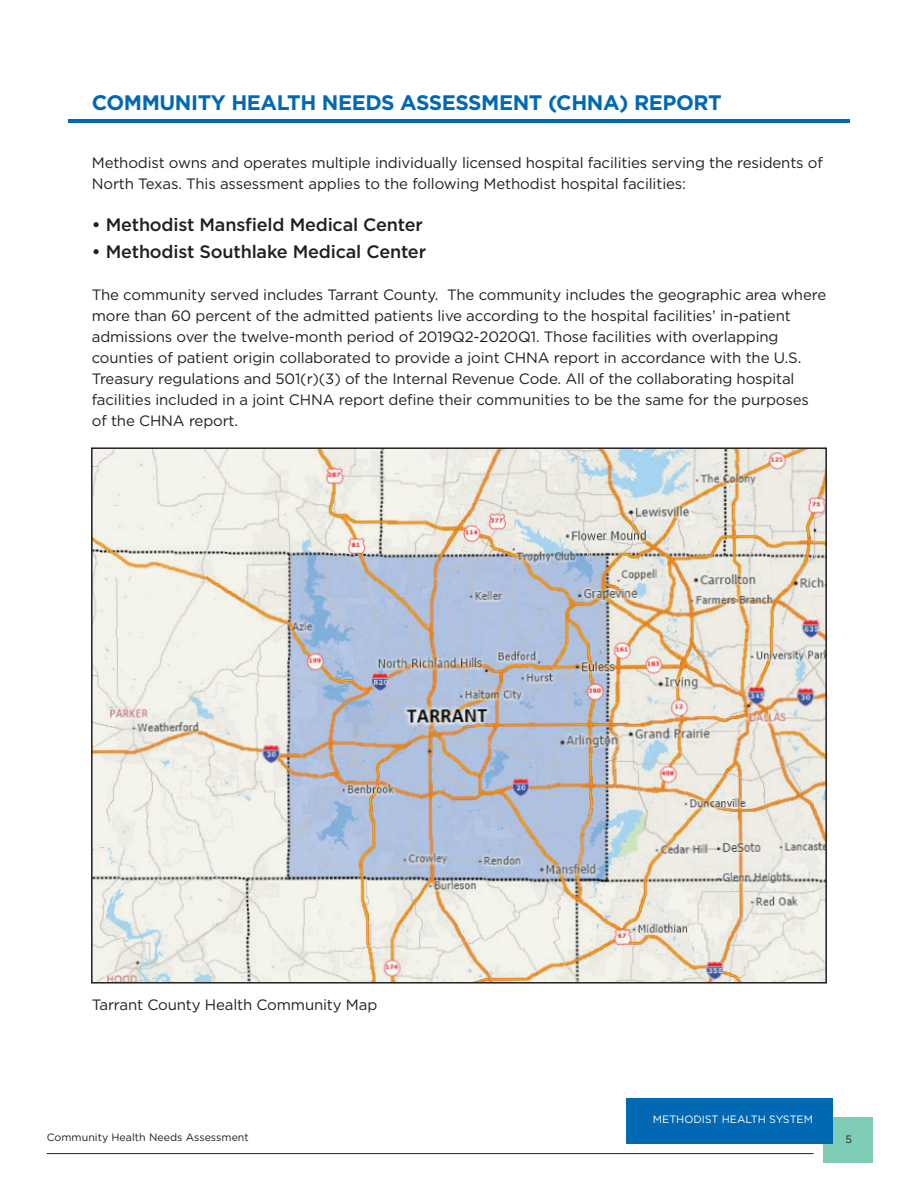
<style>
.page{position:relative;width:918px;height:1188px;background:#fff}
.page>*{position:absolute;margin:0;border:0;box-sizing:border-box;transform-origin:0 0}
.t1{font:700 21px "Gotham";letter-spacing:-.02em;color:#0168b3}
.t2{font:500 18px "Gotham";letter-spacing:-.01em;color:#231f20}
.t3{font:15px/21px "Gotham";letter-spacing:-.01em;color:#231f20}
.t4{font:10.65px "Gotham";color:#231f20}
.t5{font:10.65px "Gotham";color:#fff}
</style>
<div class="page">
<hr style="left:68px;top:119px;width:782px;height:3px;background:#0168b3">
<div style="left:823px;top:1118px;width:50px;height:45px;background:#7fccb7"></div>
<div style="left:626px;top:1098px;width:207px;height:45px;background:#0168b3"></div>
<hr style="left:47px;top:1153px;width:767px;height:1px;background:#231f20">
<svg style="left:94px;top:450px;width:730px;height:531px;background:#d8d8d5"></svg>
<h1 class="t1" style="left:92px;top:88px;width:632px">COMMUNITY HEALTH NEEDS ASSESSMENT (CHNA) REPORT</h1>
<p class="t3" style="left:92px;top:152px;width:733px">Methodist owns and operates multiple individually licensed hospital facilities serving the residents of<br>North Texas. This assessment applies to the following Methodist hospital facilities:</p>
<p class="t2" style="left:92px;top:213px;width:333px">• Methodist Mansfield Medical Center</p>
<p class="t2" style="left:92px;top:240px;width:336px">• Methodist Southlake Medical Center</p>
<p class="t3" style="left:92px;top:284px;width:736px">The community served includes Tarrant County. The community includes the geographic area where more than 60 percent of the admitted patients live according to the hospital facilities’ in-patient admissions over the twelve-month period of 2019Q2-2020Q1. Those facilities with overlapping counties of patient origin collaborated to provide a joint CHNA report in accordance with the U.S.<br>Treasury regulations and 501(r)(3) of the Internal Revenue Code. All of the collaborating hospital facilities included in a joint CHNA report define their communities to be the same for the purposes of the CHNA report.</p>
<p class="t3" style="left:92px;top:993px;width:287px">Tarrant County Health Community Map</p>
<p class="t4" style="left:47px;top:1130px;width:204px">Community Health Needs Assessment</p>
<p class="t5" style="left:653px;top:1112px;width:162px">METHODIST HEALTH SYSTEM</p>
<p class="t4" style="left:846px;top:1132px;width:8px">5</p>
</div>
